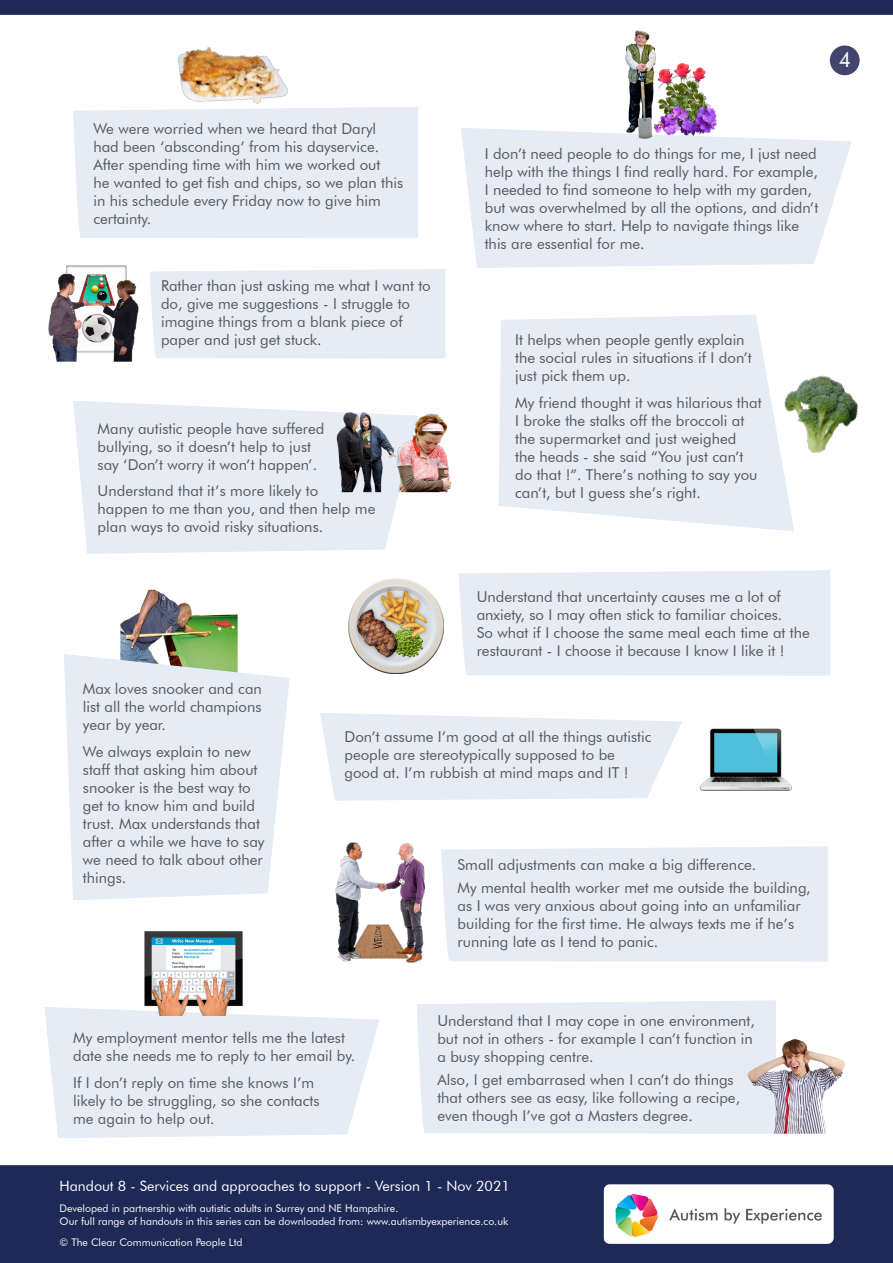
<style>
.page{position:relative;width:893px;height:1263px;background:#fff}
.page>*{position:absolute;margin:0;border:0;box-sizing:border-box;transform-origin:0 0}
.t1{font:21px "Futura BT";color:#fff}
.t2{font:15px/18px "Futura BT";color:#57585a}
.t3{font:14.25px "Futura BT";color:#fff}
.t4{font:10.5px "Futura BT";color:#fff}
</style>
<div class="page">
<img style="left:120px;top:589px;width:118px;height:65px">
<div style="left:0;top:0;width:893px;height:15px;background:#1e2956"></div>
<svg style="left:499px;top:315px;width:295px;height:216px;background:#e7eef6"></svg>
<div style="left:73px;top:107px;width:345px;height:131px;background:#e5ecf5"></div>
<div style="left:150px;top:269px;width:295px;height:89px;background:#e5ecf5"></div>
<div style="left:459px;top:570px;width:371px;height:106px;background:#e5ecf5"></div>
<svg style="left:461px;top:128px;width:391px;height:140px;background:#e7eef6"></svg>
<div style="left:417px;top:1000px;width:359px;height:134px;background:#e5ecf5"></div>
<svg style="left:73px;top:401px;width:321px;height:153px;background:#e7edf5"></svg>
<svg style="left:320px;top:713px;width:362px;height:88px;background:#e8eef6"></svg>
<svg style="left:44px;top:1007px;width:335px;height:131px;background:#e7eef5"></svg>
<svg style="left:64px;top:654px;width:226px;height:246px;background:#e5ecf2"></svg>
<div style="left:441px;top:846px;width:387px;height:115px;background:#e5ecf5"></div>
<img style="left:159px;top:7px;width:146px;height:146px">
<img style="left:614px;top:30px;width:110px;height:110px">
<img style="left:776px;top:370px;width:83px;height:90px">
<img style="left:48px;top:266px;width:91px;height:96px">
<img style="left:336px;top:401px;width:116px;height:110px">
<img style="left:348px;top:579px;width:96px;height:94px">
<img style="left:699px;top:728px;width:93px;height:63px">
<img style="left:335px;top:842px;width:90px;height:121px">
<img style="left:141px;top:931px;width:105px;height:84px">
<img style="left:747px;top:1039px;width:92px;height:95px">
<div style="left:0;top:1165px;width:893px;height:98px;background:#1e2956"></div>
<div style="left:604px;top:1184px;width:229px;height:60px;background:#fff;border-radius:6px"></div>
<img style="left:604px;top:1188px;width:218px;height:53px">
<div style="left:830px;top:45px;width:30px;height:30px;background:#42456c;border-radius:50%"></div>
<h1 class="t1" style="left:839px;top:47px;width:14px">4</h1>
<p class="t2" style="left:93px;top:120px;width:284px">We were worried when we heard that Daryl</p>
<p class="t2" style="left:93px;top:138px;width:288px">had been ‘absconding’ from his dayservice.<br>After spending time with him we worked out</p>
<p class="t2" style="left:93px;top:174px;width:311px">he wanted to get fish and chips, so we plan this in his schedule every Friday now to give him certainty.</p>
<p class="t2" style="left:161px;top:276px;width:271px">Rather than just asking me what I want to do, give me suggestions - I struggle to</p>
<p class="t2" style="left:161px;top:312px;width:243px">imagine things from a blank piece of</p>
<p class="t2" style="left:161px;top:330px;width:162px">paper and just get stuck.</p>
<p class="t2" style="left:98px;top:419px;width:228px">Many autistic people have suffered</p>
<p class="t2" style="left:98px;top:437px;width:215px">bullying, so it doesn’t help to just</p>
<p class="t2" style="left:98px;top:455px;width:221px">say ‘Don’t worry it won’t happen’.</p>
<p class="t2" style="left:98px;top:482px;width:222px">Understand that it’s more likely to</p>
<p class="t2" style="left:98px;top:500px;width:279px">happen to me than you, and then help me plan ways to avoid risky situations.</p>
<p class="t2" style="left:485px;top:144px;width:335px">I don’t need people to do things for me, I just need help with the things I find really hard. For example, I needed to find someone to help with my garden, but was overwhelmed by all the options, and didn’t know where to start. Help to navigate things like this are essential for me.</p>
<p class="t2" style="left:515px;top:331px;width:238px">It helps when people gently explain the social rules in situations if I don’t just pick them up.</p>
<p class="t2" style="left:515px;top:393px;width:248px">My friend thought it was hilarious that I broke the stalks off the broccoli at the supermarket and just weighed<br>the heads - she said “You just can’t do that !”. There’s nothing to say you can’t, but I guess she’s right.</p>
<p class="t2" style="left:477px;top:587px;width:306px">Understand that uncertainty causes me a lot of</p>
<p class="t2" style="left:477px;top:605px;width:307px">anxiety, so I may often stick to familiar choices.</p>
<p class="t2" style="left:477px;top:623px;width:335px">So what if I choose the same meal each time at the restaurant - I choose it because I know I like it !</p>
<p class="t2" style="left:83px;top:680px;width:181px;text-align:justify">Max loves snooker and can list all the world champions year by year.</p>
<p class="t2" style="left:83px;top:742px;width:183px">We always explain to new staff that asking him about snooker is the best way to get to know him and build trust. Max understands that after a while we have to say we need to talk about other things.</p>
<p class="t2" style="left:344px;top:728px;width:308px">Don’t assume I’m good at all the things autistic people are stereotypically supposed to be good at. I’m rubbish at mind maps and IT !</p>
<p class="t2" style="left:458px;top:856px;width:300px">Small adjustments can make a big difference.</p>
<p class="t2" style="left:458px;top:878px;width:355px">My mental health worker met me outside the building, as I was very anxious about going into an unfamiliar building for the first time. He always texts me if he’s running late as I tend to panic.</p>
<p class="t2" style="left:73px;top:1029px;width:284px">My employment mentor tells me the latest date she needs me to reply to her email by.</p>
<p class="t2" style="left:73px;top:1073px;width:243px">If I don’t reply on time she knows I’m</p>
<p class="t2" style="left:73px;top:1091px;width:248px">likely to be struggling, so she contacts</p>
<p class="t2" style="left:73px;top:1109px;width:143px">me again to help out.</p>
<p class="t2" style="left:437px;top:1012px;width:319px">Understand that I may cope in one environment, but not in others - for example I can’t function in a busy shopping centre.</p>
<p class="t2" style="left:437px;top:1070px;width:304px">Also, I get embarrased when I can’t do things that others see as easy, like following a recipe, even though I’ve got a Masters degree.</p>
<p class="t3" style="left:60px;top:1177px;width:452px">Handout 8 - Services and approaches to support - Version 1 - Nov 2021</p>
<p class="t4" style="left:60px;top:1202px;width:340px">Developed in partnership with autistic adults in Surrey and NE Hampshire.</p>
<p class="t4" style="left:60px;top:1214px;width:450px">Our full range of handouts in this series can be downloaded from: www.autismbyexperience.co.uk</p>
<p class="t4" style="left:60px;top:1236px;width:184px">© The Clear Communication People Ltd</p>
</div>
